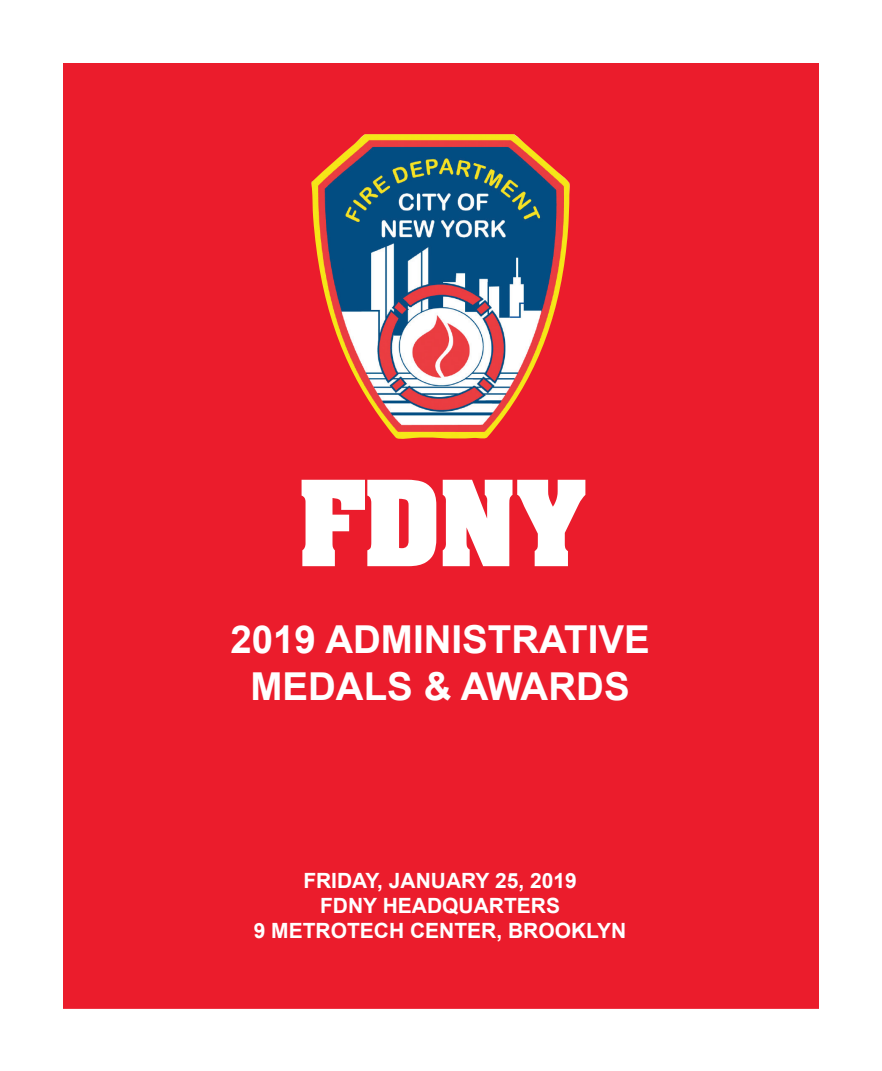
<style>
.page{position:relative;width:882px;height:1071px;background:#fff}
.page>*{position:absolute;margin:0;border:0;box-sizing:border-box;transform-origin:0 0}
.t1{font:700 101.5px "Aachen";color:#fff}
.t2{font:700 38.5px "Arial";color:#fff}
.t3{font:700 21px "Arial";color:#fff}
</style>
<div class="page">
<div style="left:63px;top:1004px;width:756px;height:5px;background:#ed3745"></div>
<div style="left:63px;top:63px;width:756px;height:945px;background:#eb1c2c"></div>
<img style="left:311px;top:134px;width:259px;height:305px">
<p class="t1" style="left:298px;top:447px;width:289px">FDNY</p>
<p class="t2" style="left:230px;top:614px;width:421px">2019 ADMINISTRATIVE</p>
<p class="t2" style="left:250px;top:660px;width:381px">MEDALS &amp; AWARDS</p>
<p class="t3" style="left:303px;top:867px;width:275px">FRIDAY, JANUARY 25, 2019</p>
<p class="t3" style="left:320px;top:892px;width:241px">FDNY HEADQUARTERS</p>
<p class="t3" style="left:254px;top:917px;width:374px">9 METROTECH CENTER, BROOKLYN</p>
</div>
